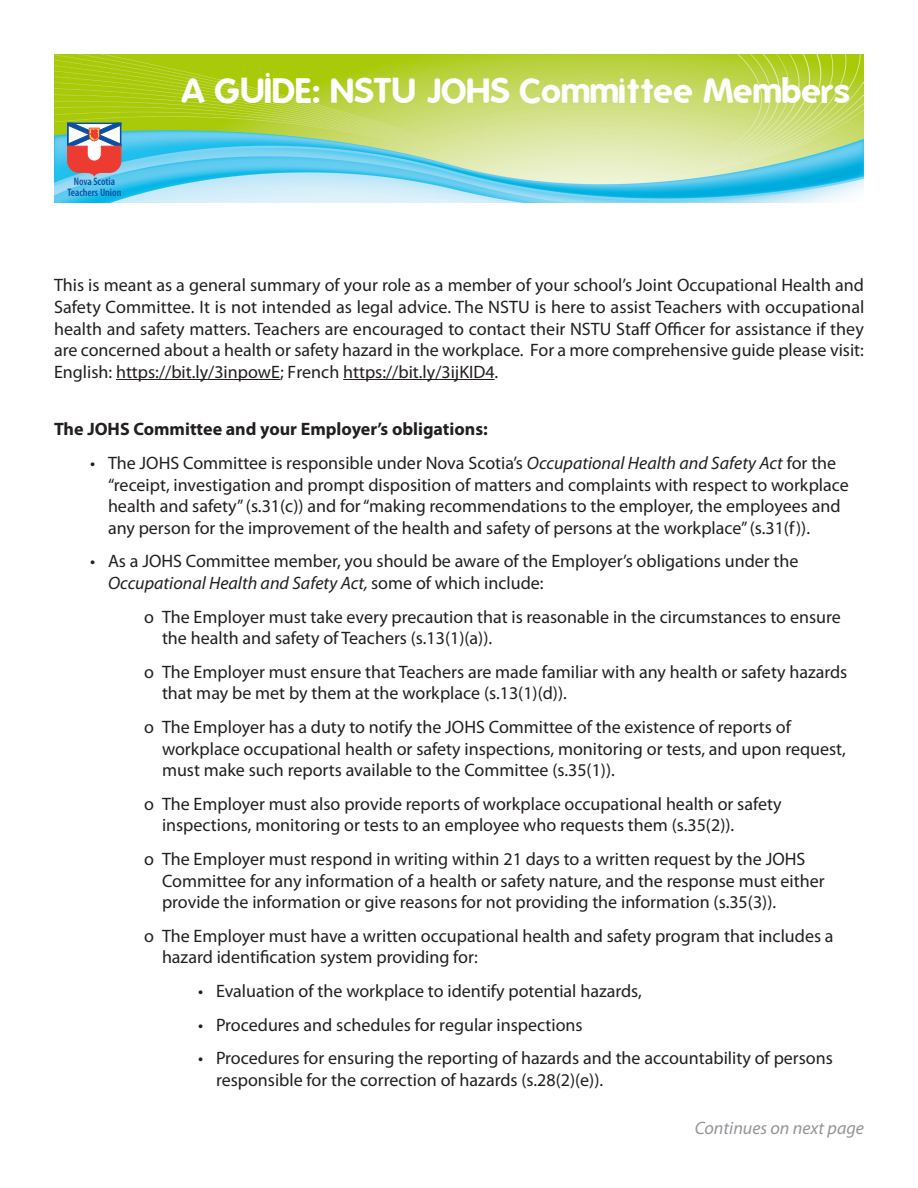
<style>
.page{position:relative;width:918px;height:1188px;background:#fff}
.page>*{position:absolute;margin:0;border:0;box-sizing:border-box;transform-origin:0 0}
.t1{font:700 34.5px "Folks";color:#fff}
.t2{font:18px/21.6px "Myriad Pro";color:#231f20}
.t3{font:700 18px "Myriad Pro";color:#231f20}
.t4{font:italic 18px "Myriad Pro";color:#939598}
.t5{font:600 condensed 10.95px/10.9px "Myriad Pro";color:#0a4fa2;text-align:center}
.s1{font-style:italic}
</style>
<div class="page">
<img style="left:54px;top:54px;width:810px;height:149px">
<svg style="left:67px;top:123px;width:54px;height:53px"></svg>
<hr style="left:116px;top:379px;width:164px;height:1px;background:#231f20">
<hr style="left:343px;top:379px;width:152px;height:1px;background:#231f20">
<p class="t5" style="left:67px;top:176px;width:56px">Nova Scotia<br>Teachers Union</p>
<p class="t1" style="left:183px;top:70px;width:669px">A GUIDE: NSTU JOHS Committee Members</p>
<p class="t2" style="left:54px;top:275px;width:812px;text-align:justify">This is meant as a general summary of your role as a member of your school’s Joint Occupational Health and Safety Committee. It is not intended as legal advice. The NSTU is here to assist Teachers with occupational health and safety matters. Teachers are encouraged to contact their NSTU Staff Officer for assistance if they are concerned about a health or safety hazard in the workplace. For a more comprehensive guide please visit:<br>English: https://bit.ly/3inpowE; French https://bit.ly/3ijKID4.</p>
<p class="t3" style="left:54px;top:419px;width:435px">The JOHS Committee and your Employer’s obligations:</p>
<p class="t2" style="left:108px;top:452px;width:742px;text-indent:-18px">• The JOHS Committee is responsible under Nova Scotia’s <span class="s1">Occupational Health and Safety Act</span> for the “receipt, investigation and prompt disposition of matters and complaints with respect to workplace health and safety” (s.31(c)) and for “making recommendations to the employer, the employees and any person for the improvement of the health and safety of persons at the workplace” (s.31(f)).</p>
<p class="t2" style="left:108px;top:551px;width:692px;text-indent:-18px">• As a JOHS Committee member, you should be aware of the Employer’s obligations under the<br><span class="s1">Occupational Health and Safety Act,</span> some of which include:</p>
<p class="t2" style="left:162px;top:606px;width:680px;text-indent:-18px">o The Employer must take every precaution that is reasonable in the circumstances to ensure the health and safety of Teachers (s.13(1)(a)).</p>
<p class="t2" style="left:162px;top:661px;width:687px;text-indent:-18px">o The Employer must ensure that Teachers are made familiar with any health or safety hazards that may be met by them at the workplace (s.13(1)(d)).</p>
<p class="t2" style="left:162px;top:716px;width:685px;text-indent:-18px">o The Employer has a duty to notify the JOHS Committee of the existence of reports of workplace occupational health or safety inspections, monitoring or tests, and upon request, must make such reports available to the Committee (s.35(1)).</p>
<p class="t2" style="left:162px;top:793px;width:621px;text-indent:-18px">o The Employer must also provide reports of workplace occupational health or safety inspections, monitoring or tests to an employee who requests them (s.35(2)).</p>
<p class="t2" style="left:162px;top:848px;width:664px;text-indent:-18px">o The Employer must respond in writing within 21 days to a written request by the JOHS<br>Committee for any information of a health or safety nature, and the response must either provide the information or give reasons for not providing the information (s.35(3)).</p>
<p class="t2" style="left:162px;top:925px;width:673px;text-indent:-18px">o The Employer must have a written occupational health and safety program that includes a hazard identification system providing for:</p>
<p class="t2" style="left:198px;top:980px;width:445px">• Evaluation of the workplace to identify potential hazards,</p>
<p class="t2" style="left:198px;top:1014px;width:386px">• Procedures and schedules for regular inspections</p>
<p class="t2" style="left:216px;top:1048px;width:618px;text-indent:-18px">• Procedures for ensuring the reporting of hazards and the accountability of persons responsible for the correction of hazards (s.28(2)(e)).</p>
<p class="t4" style="left:695px;top:1118px;width:171px">Continues on next page</p>
</div>
